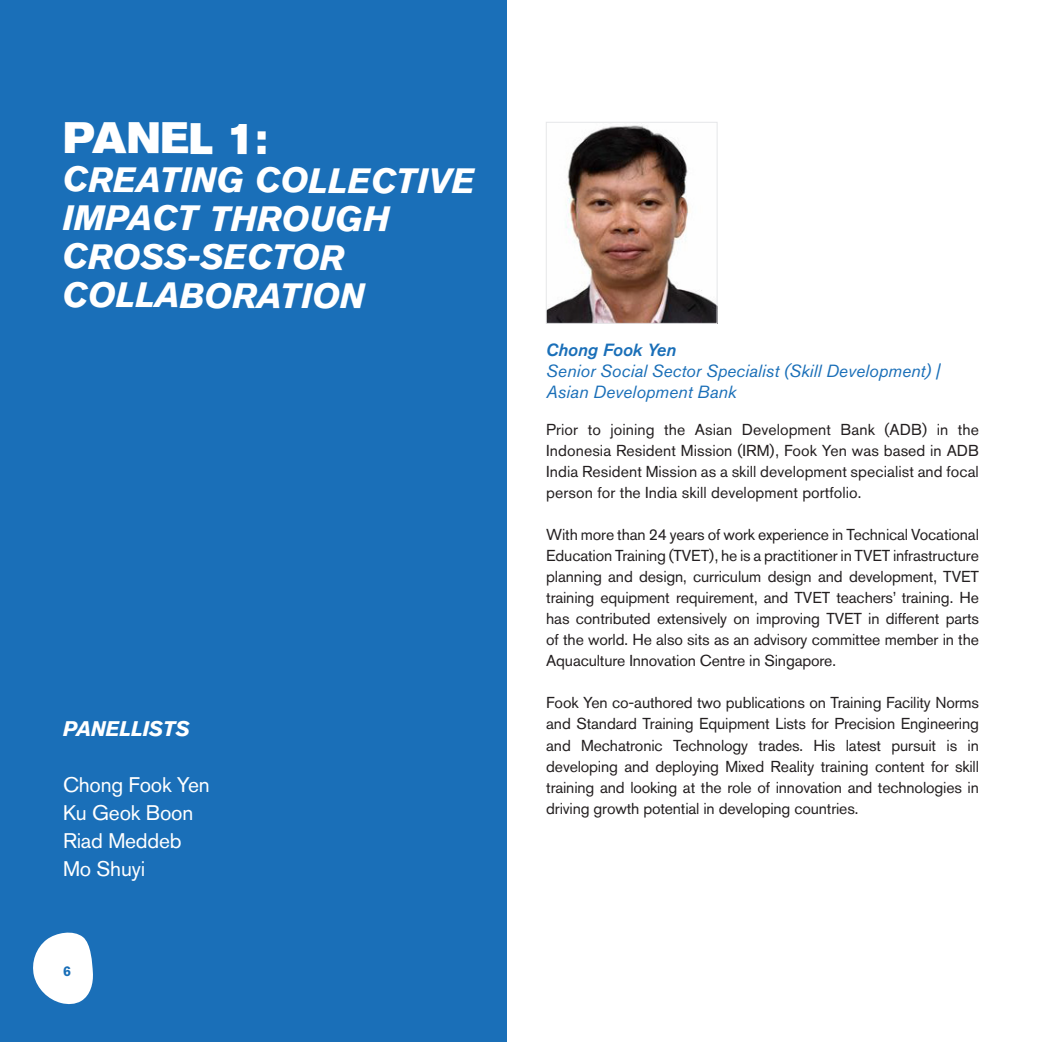
<style>
.page{position:relative;width:1042px;height:1042px;background:#fff}
.page>*{position:absolute;margin:0;border:0;box-sizing:border-box;transform-origin:0 0}
.t1{font:43.75px "Akzidenz Grotesk BQ Super";letter-spacing:-.005em;color:#fff}
.t2{font:italic 700 35px/38.3px "Akzidenz Grotesk BQ";color:#fff}
.t3{font:21px "Akzidenz Grotesk BQ";letter-spacing:-.01em;color:#fff}
.t4{font:italic 700 21px "Akzidenz Grotesk BQ";letter-spacing:-.01em;color:#fff}
.t5{font:italic 17.5px "Akzidenz Grotesk BQ";color:#1a6fb8}
.t6{font:italic 17.5px "Akzidenz Grotesk BQ Med";color:#1a6fb8}
.t7{font:15.75px/21px "Akzidenz Grotesk BQ";letter-spacing:-.01em;color:#231f20;text-align:justify}
.t8{font:700 14px "Akzidenz Grotesk BQ";color:#1a6fb8}
</style>
<div class="page">
<div style="left:0;top:0;width:507px;height:1042px;background:#1a6fb8"></div>
<img style="left:548px;top:125px;width:167px;height:197px">
<div style="left:546px;top:122px;width:171px;height:202px;border:1px solid #e6e7e9"></div>
<svg style="left:33px;top:932px;width:60px;height:72px"></svg>
<p class="t1" style="left:63px;top:113px;width:206px">PANEL 1:</p>
<p class="t2" style="left:63px;top:161px;width:414px">CREATING COLLECTIVE<br>IMPACT THROUGH<br>CROSS-SECTOR</p>
<p class="t2" style="left:62px;top:276px;width:304px">COLLABORATION</p>
<p class="t4" style="left:63px;top:715px;width:128px">PANELLISTS</p>
<p class="t3" style="left:63px;top:772px;width:148px">Chong Fook Yen</p>
<p class="t3" style="left:63px;top:800px;width:132px">Ku Geok Boon</p>
<p class="t3" style="left:63px;top:828px;width:120px">Riad Meddeb</p>
<p class="t3" style="left:63px;top:856px;width:84px">Mo Shuyi</p>
<p class="t8" style="left:63px;top:963px;width:9px">6</p>
<p class="t6" style="left:546px;top:340px;width:132px">Chong Fook Yen</p>
<p class="t5" style="left:546px;top:361px;width:395px">Senior Social Sector Specialist (Skill Development) |</p>
<p class="t5" style="left:546px;top:382px;width:191px">Asian Development Bank</p>
<p class="t7" style="left:546px;top:419px;width:434px">Prior to joining the Asian Development Bank (ADB) in the Indonesia Resident Mission (IRM), Fook Yen was based in ADB India Resident Mission as a skill development specialist and focal person for the India skill development portfolio.</p>
<p class="t7" style="left:546px;top:524px;width:434px">With more than 24 years of work experience in Technical Vocational Education Training (TVET), he is a practitioner in TVET infrastructure planning and design, curriculum design and development, TVET training equipment requirement, and TVET teachers’ training. He has contributed extensively on improving TVET in different parts of the world. He also sits as an advisory committee member in the Aquaculture Innovation Centre in Singapore.</p>
<p class="t7" style="left:546px;top:692px;width:434px">Fook Yen co-authored two publications on Training Facility Norms and Standard Training Equipment Lists for Precision Engineering and Mechatronic Technology trades. His latest pursuit is in developing and deploying Mixed Reality training content for skill training and looking at the role of innovation and technologies in driving growth potential in developing countries.</p>
</div>
